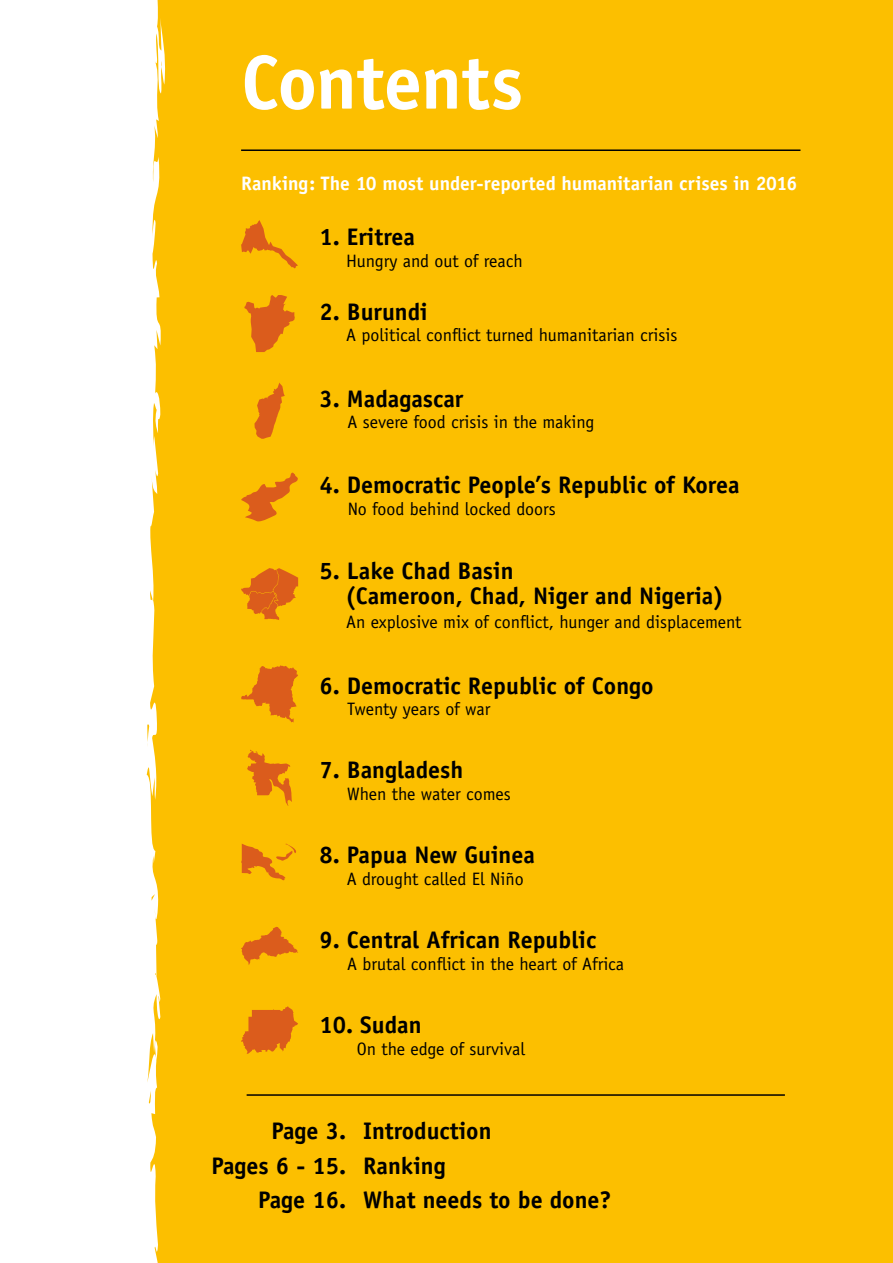
<style>
.page{position:relative;width:893px;height:1263px;background:#fff}
.page>*{position:absolute;margin:0;border:0;box-sizing:border-box;transform-origin:0 0}
.t1{font:700 76.5px "Officina Sans";letter-spacing:-.01em;color:#fff}
.t2{font:700 24px/34.5px "Officina Sans";color:#000}
.t3{font:700 19.5px "Officina Sans";color:#fff}
.t4{font:18px "Officina Sans";color:#000}
</style>
<div class="page">
<div style="left:147px;top:0;width:746px;height:1263px;background:#fcbf00"></div>
<svg style="left:150px;top:590px;width:4px;height:15px"></svg>
<svg style="left:149px;top:1091px;width:2px;height:13px"></svg>
<svg style="left:152px;top:894px;width:3px;height:7px"></svg>
<svg style="left:147px;top:723px;width:4px;height:24px"></svg>
<svg style="left:241px;top:927px;width:57px;height:38px;background:#ed920c"></svg>
<svg style="left:241px;top:665px;width:57px;height:57px;background:#ea890e"></svg>
<svg style="left:241px;top:843px;width:57px;height:37px;background:#f09c09"></svg>
<svg style="left:241px;top:1006px;width:57px;height:48px;background:#e67d12"></svg>
<svg style="left:247px;top:749px;width:45px;height:57px;background:#ed930c"></svg>
<svg style="left:244px;top:295px;width:51px;height:57px;background:#e9880f"></svg>
<svg style="left:241px;top:472px;width:57px;height:49px;background:#ee970b"></svg>
<svg style="left:241px;top:220px;width:57px;height:48px;background:#f3a407"></svg>
<svg style="left:241px;top:568px;width:57px;height:52px;background:#e88310"></svg>
<svg style="left:254px;top:382px;width:31px;height:57px;background:#eb8c0e"></svg>
<hr style="left:247px;top:1094px;width:538px;height:2px;background:#000">
<hr style="left:241px;top:149px;width:559px;height:2px;background:#000">
<h1 class="t1" style="left:241px;top:35px;width:284px">Contents</h1>
<p class="t3" style="left:241px;top:171px;width:558px">Ranking: The 10 most under-reported humanitarian crises in 2016</p>
<h2 class="t2" style="left:319px;top:220px;width:97px">1. Eritrea</h2>
<p class="t4" style="left:346px;top:250px;width:178px">Hungry and out of reach</p>
<h2 class="t2" style="left:319px;top:294px;width:110px">2. Burundi</h2>
<p class="t4" style="left:346px;top:325px;width:333px">A political conflict turned humanitarian crisis</p>
<h2 class="t2" style="left:319px;top:381px;width:145px">3. Madagascar</h2>
<p class="t4" style="left:347px;top:412px;width:249px">A severe food crisis in the making</p>
<h2 class="t2" style="left:319px;top:468px;width:422px">4. Democratic People’s Republic of Korea</h2>
<p class="t4" style="left:348px;top:498px;width:210px">No food behind locked doors</p>
<h2 class="t2" style="left:345px;top:558px;width:381px;line-height:25.5px;text-indent:-26px">5. Lake Chad Basin<br>(Cameroon, Chad, Niger and Nigeria)</h2>
<p class="t4" style="left:346px;top:612px;width:397px">An explosive mix of conflict, hunger and displacement</p>
<h2 class="t2" style="left:319px;top:668px;width:336px">6. Democratic Republic of Congo</h2>
<p class="t4" style="left:347px;top:698px;width:145px">Twenty years of war</p>
<h2 class="t2" style="left:319px;top:753px;width:145px">7. Bangladesh</h2>
<p class="t4" style="left:347px;top:783px;width:165px">When the water comes</p>
<h2 class="t2" style="left:319px;top:838px;width:217px">8. Papua New Guinea</h2>
<p class="t4" style="left:347px;top:868px;width:179px">A drought called El Niño</p>
<h2 class="t2" style="left:319px;top:923px;width:278px">9. Central African Republic</h2>
<p class="t4" style="left:347px;top:953px;width:279px">A brutal conflict in the heart of Africa</p>
<h2 class="t2" style="left:319px;top:1008px;width:104px">10. Sudan</h2>
<p class="t4" style="left:357px;top:1038px;width:170px">On the edge of survival</p>
<h2 class="t2" style="left:211px;top:1114px;width:136px;text-align:right">Page 3.<br>Pages 6 - 15.<br>Page 16.</h2>
<h2 class="t2" style="left:363px;top:1114px;width:250px">Introduction<br>Ranking<br>What needs to be done?</h2>
</div>
